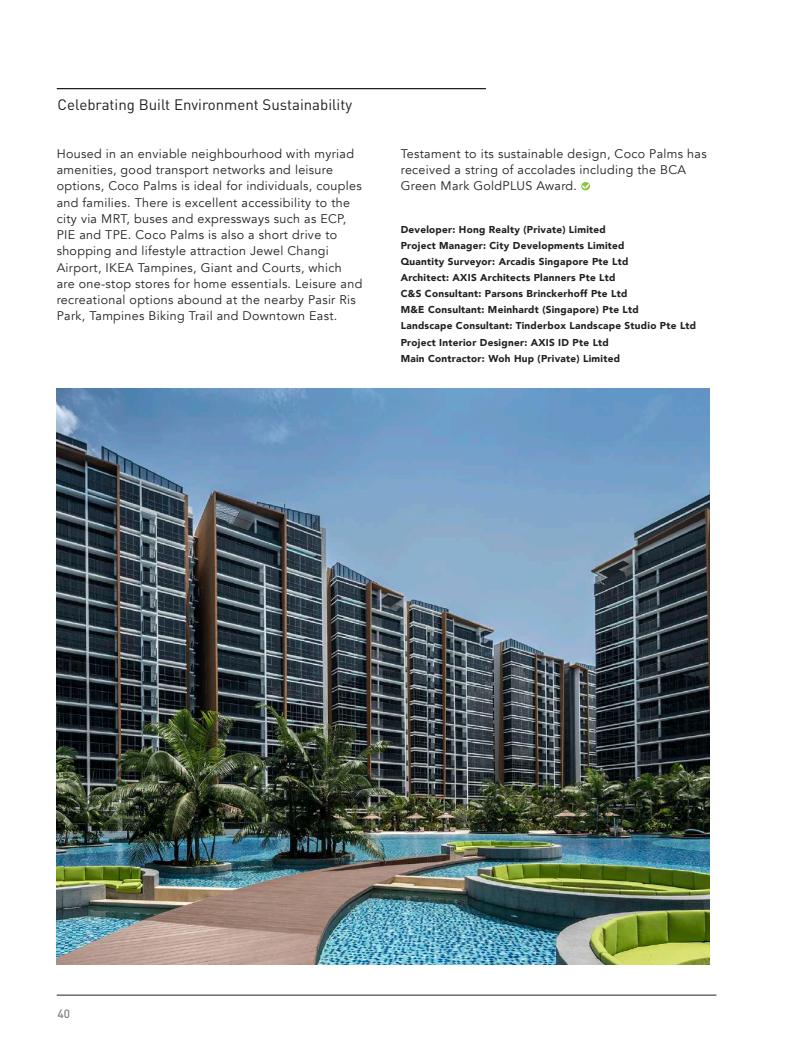
<style>
.page{position:relative;width:798px;height:1053px;background:#fff}
.page>*{position:absolute;margin:0;border:0;box-sizing:border-box;transform-origin:0 0}
.t1{font:15px "DINOT";color:#231f20}
.t2{font:12.5px/16.2px "Avenir";letter-spacing:.025em;color:#231f20}
.t3{font:500 11.88px "DINOT";color:#808285}
.t4{font:900 10px/16px "Avenir";letter-spacing:.025em;color:#231f20}
</style>
<div class="page">
<hr style="left:57px;top:994px;width:659px;height:1px;background:#231f20">
<hr style="left:57px;top:88px;width:428px;height:1px;background:#231f20">
<img style="left:57px;top:388px;width:652px;height:576px">
<svg style="left:581px;top:182px;width:8px;height:8px"></svg>
<svg style="left:581px;top:184px;width:8px;height:5px"></svg>
<p class="t1" style="left:58px;top:93px;width:296px">Celebrating Built Environment Sustainability</p>
<p class="t2" style="left:57px;top:146px;width:307px">Housed in an enviable neighbourhood with myriad amenities, good transport networks and leisure options, Coco Palms is ideal for individuals, couples and families. There is excellent accessibility to the city via MRT, buses and expressways such as ECP, PIE and TPE. Coco Palms is also a short drive to shopping and lifestyle attraction Jewel Changi Airport, IKEA Tampines, Giant and Courts, which are one-stop stores for home essentials. Leisure and recreational options abound at the nearby Pasir Ris Park, Tampines Biking Trail and Downtown East.</p>
<p class="t2" style="left:400px;top:146px;width:307px">Testament to its sustainable design, Coco Palms has received a string of accolades including the BCA<br>Green Mark GoldPLUS Award.</p>
<p class="t4" style="left:400px;top:221px;width:297px">Developer: Hong Realty (Private) Limited<br>Project Manager: City Developments Limited<br>Quantity Surveyor: Arcadis Singapore Pte Ltd<br>Architect: AXIS Architects Planners Pte Ltd<br>C&amp;S Consultant: Parsons Brinckerhoff Pte Ltd<br>M&amp;E Consultant: Meinhardt (Singapore) Pte Ltd<br>Landscape Consultant: Tinderbox Landscape Studio Pte Ltd Project Interior Designer: AXIS ID Pte Ltd<br>Main Contractor: Woh Hup (Private) Limited</p>
<p class="t3" style="left:57px;top:1005px;width:14px">40</p>
</div>
